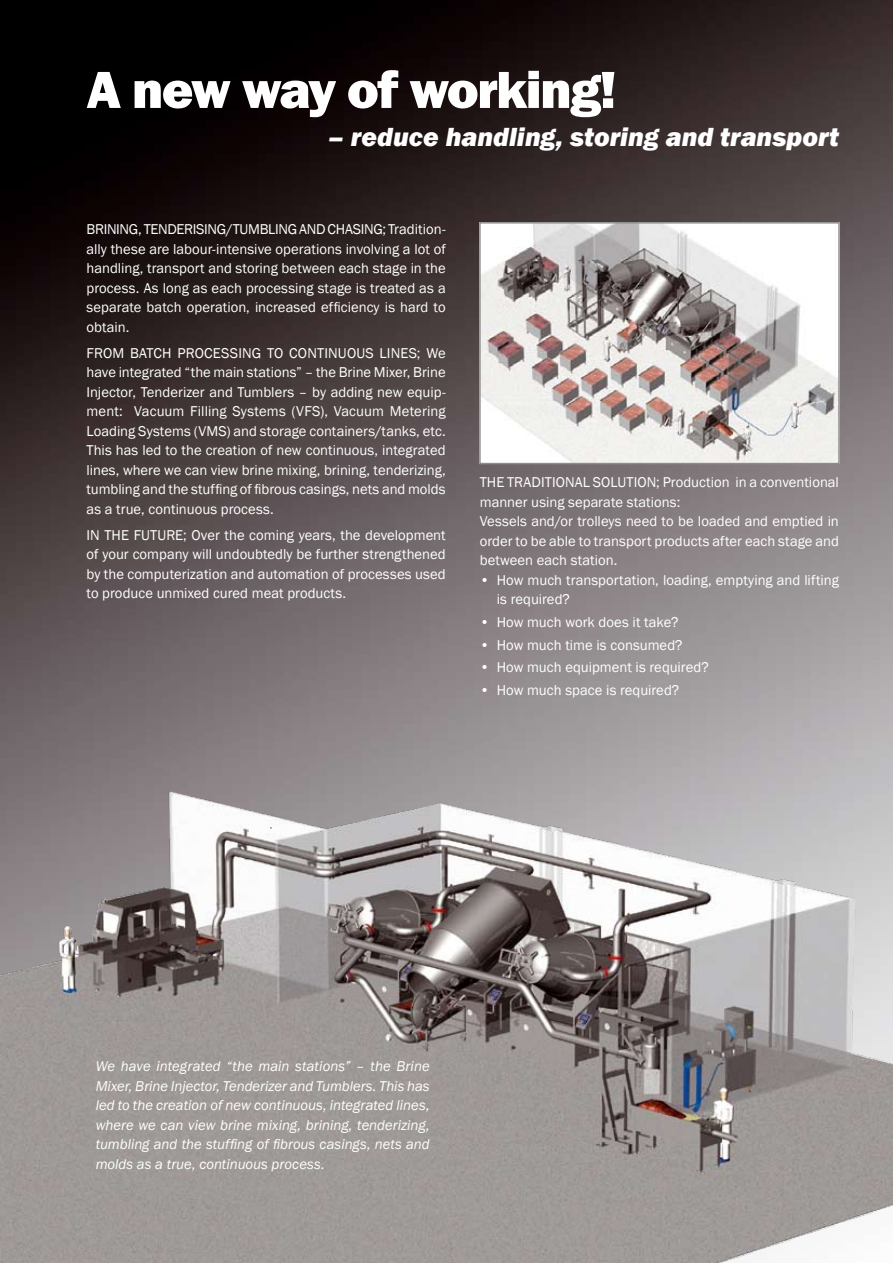
<style>
.page{position:relative;width:893px;height:1263px;background:#fff}
.page>*{position:absolute;margin:0;border:0;box-sizing:border-box;transform-origin:0 0}
.t1{font:800 54px "Franklin Gothic";letter-spacing:-.03em;color:#fff}
.t2{font:italic 800 27px "Franklin Gothic";color:#fff}
.t3{font:14.7px/19.5px "Franklin Gothic";letter-spacing:.005em;color:#fff;text-align:justify}
.t4{font:italic 14.7px/19.5px "Franklin Gothic";color:#fff;text-align:justify}
</style>
<div class="page">
<img style="left:0;top:0;width:893px;height:764px">
<img style="left:0;top:764px;width:893px;height:499px">
<img style="left:482px;top:225px;width:355px;height:236px">
<div style="left:479px;top:222px;width:361px;height:242px;border:2px solid #8d8c90"></div>
<h1 class="t1" style="left:87px;top:55px;width:531px">A new way of working!</h1>
<h2 class="t2" style="left:328px;top:120px;width:512px">– reduce handling, storing and transport</h2>
<p class="t3" style="left:87px;top:220px;width:361px">BRINING, TENDERISING/TUMBLING AND CHASING; Tradition&shy;ally these are labour-intensive operations involving a lot of handling, transport and storing between each stage in the process. As long as each processing stage is treated as a separate batch operation, increased efficiency is hard to obtain.</p>
<p class="t3" style="left:87px;top:343px;width:361px">FROM BATCH PROCESSING TO CONTINUOUS LINES; We have integrated “the main stations” – the Brine Mixer, Brine Injector, Tenderizer and Tumblers – by adding new equip&shy;ment: Vacuum Filling Systems (VFS), Vacuum Metering Loading Systems (VMS) and storage containers/tanks, etc.<br>This has led to the creation of new continuous, integrated lines, where we can view brine mixing, brining, tenderizing, tumbling and the stuffing of fibrous casings, nets and molds as a true, continuous process.</p>
<p class="t3" style="left:87px;top:525px;width:361px">IN THE FUTURE; Over the coming years, the development of your company will undoubtedly be further strengthened by the computerization and automation of processes used to produce unmixed cured meat products.</p>
<p class="t3" style="left:480px;top:473px;width:361px;text-align:left">THE TRADITIONAL SOLUTION; Production in a conventional manner using separate stations:<br>Vessels and/or trolleys need to be loaded and emptied in order to be able to transport products after each stage and between each station.</p>
<p class="t3" style="left:497px;top:570px;width:344px;text-indent:-17px">• How much transportation, loading, emptying and lifting is required?</p>
<p class="t3" style="left:480px;top:613px;width:200px">• How much work does it take?</p>
<p class="t3" style="left:480px;top:635px;width:204px">• How much time is consumed?</p>
<p class="t3" style="left:480px;top:658px;width:230px">• How much equipment is required?</p>
<p class="t3" style="left:480px;top:681px;width:201px">• How much space is required?</p>
<p class="t4" style="left:96px;top:1057px;width:336px">We have integrated “the main stations” – the Brine Mixer, Brine Injector, Tenderizer and Tumblers. This has led to the creation of new continuous, integrated lines, where we can view brine mixing, brining, tenderizing, tumbling and the stuffing of fibrous casings, nets and molds as a true, continuous process.</p>
</div>
